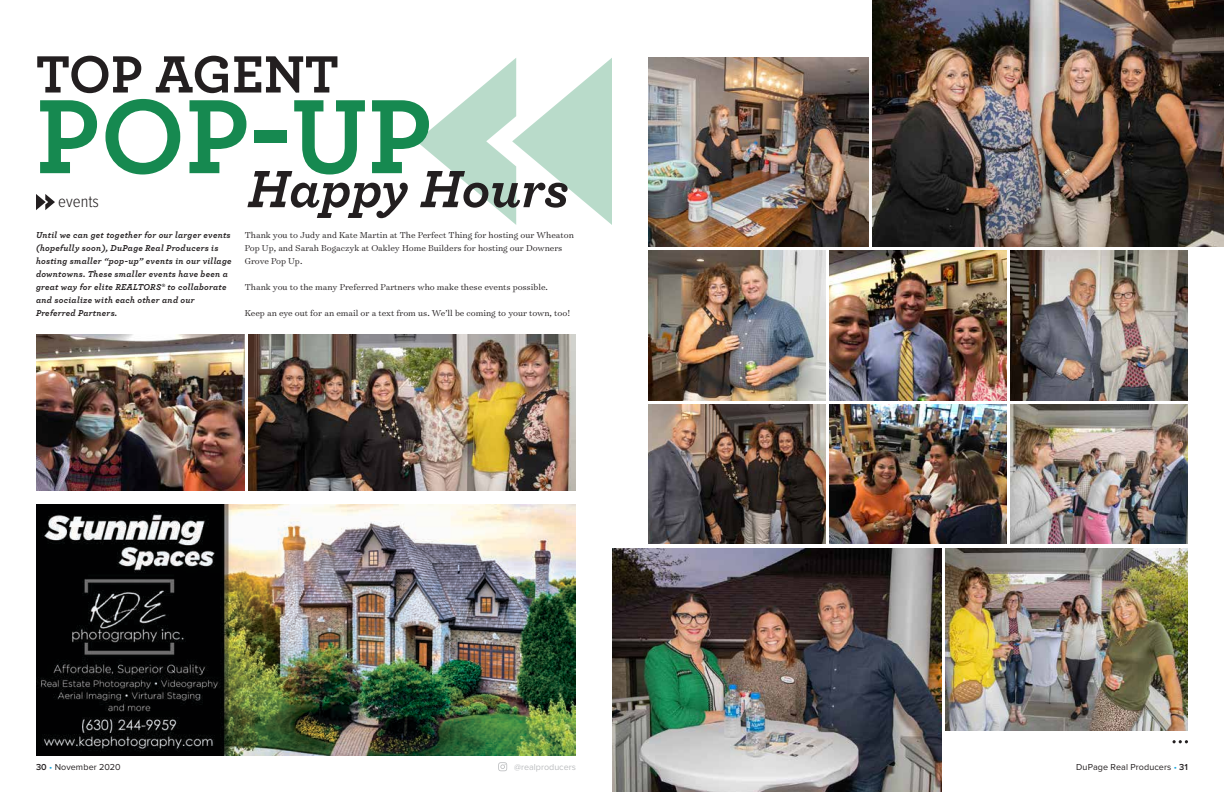
<style>
.page{position:relative;width:1224px;height:792px;background:#fff}
.page>*{position:absolute;margin:0;border:0;box-sizing:border-box;transform-origin:0 0}
.t1{font:700 110.8px "Archer Pro";color:#168950}
.t2{font:italic 700 55px "Archer Pro";color:#231f20}
.t3{font:700 55px "Archer Pro";color:#231f20}
.t4{font:300 17px "Proxima Nova Cond";color:#231f20}
.t5{font:300 9.8px/13px "Surveyor Text";color:#231f20}
.t6{font:italic 700 9px/13px "Archer Pro";letter-spacing:.03em;color:#231f20}
.t7{font:9px "Proxima Nova";letter-spacing:.01em;color:#231f20}
.t8{font:9px "Proxima Nova";color:#bcbec0}
.s1{font-weight:600}
.s2{color:#19a8e0}
</style>
<div class="page">
<svg style="left:498px;top:762px;width:9px;height:9px"></svg>
<img style="left:36px;top:504px;width:540px;height:252px">
<svg style="left:416px;top:58px;width:196px;height:167px"></svg>
<img style="left:873px;top:0;width:351px;height:246px">
<svg style="left:36px;top:194px;width:19px;height:16px"></svg>
<img style="left:648px;top:58px;width:221px;height:188px">
<img style="left:648px;top:250px;width:177px;height:151px">
<img style="left:648px;top:405px;width:177px;height:139px">
<img style="left:829px;top:250px;width:178px;height:151px">
<img style="left:829px;top:405px;width:178px;height:139px">
<img style="left:1011px;top:250px;width:177px;height:151px">
<img style="left:1011px;top:405px;width:177px;height:139px">
<img style="left:249px;top:334px;width:327px;height:157px">
<img style="left:946px;top:548px;width:242px;height:182px">
<img style="left:612px;top:548px;width:330px;height:244px">
<img style="left:36px;top:334px;width:209px;height:157px">
<svg style="left:1173px;top:740px;width:15px;height:3px"></svg>
<h2 class="t3" style="left:36px;top:31px;width:304px">TOP AGENT</h2>
<h1 class="t1" style="left:36px;top:49px;width:398px">POP-UP</h1>
<h2 class="t2" style="left:248px;top:145px;width:323px">Happy Hours</h2>
<h3 class="t4" style="left:58px;top:194px;width:42px">events</h3>
<p class="t6" style="left:36px;top:228px;width:197px">Until we can get together for our larger events (hopefully soon), DuPage Real Producers is hosting smaller “pop-up” events in our village downtowns. These smaller events have been a great way for elite REALTORS® to collaborate and socialize with each other and our Preferred Partners.</p>
<p class="t5" style="left:245px;top:228px;width:331px">Thank you to Judy and Kate Martin at The Perfect Thing for hosting our Wheaton<br>Pop Up, and Sarah Bogaczyk at Oakley Home Builders for hosting our Downers<br>Grove Pop Up.</p>
<p class="t5" style="left:245px;top:280px;width:305px">Thank you to the many Preferred Partners who make these events possible.</p>
<p class="t5" style="left:245px;top:306px;width:327px">Keep an eye out for an email or a text from us. We’ll be coming to your town, too!</p>
<p class="t7" style="left:36px;top:762px;width:86px"><span class="s1">30</span> <span class="s2">•</span> November 2020</p>
<p class="t8" style="left:514px;top:762px;width:63px">@realproducers</p>
<p class="t7" style="left:1076px;top:762px;width:113px">DuPage Real Producers <span class="s2">•</span> <span class="s1">31</span></p>
</div>
